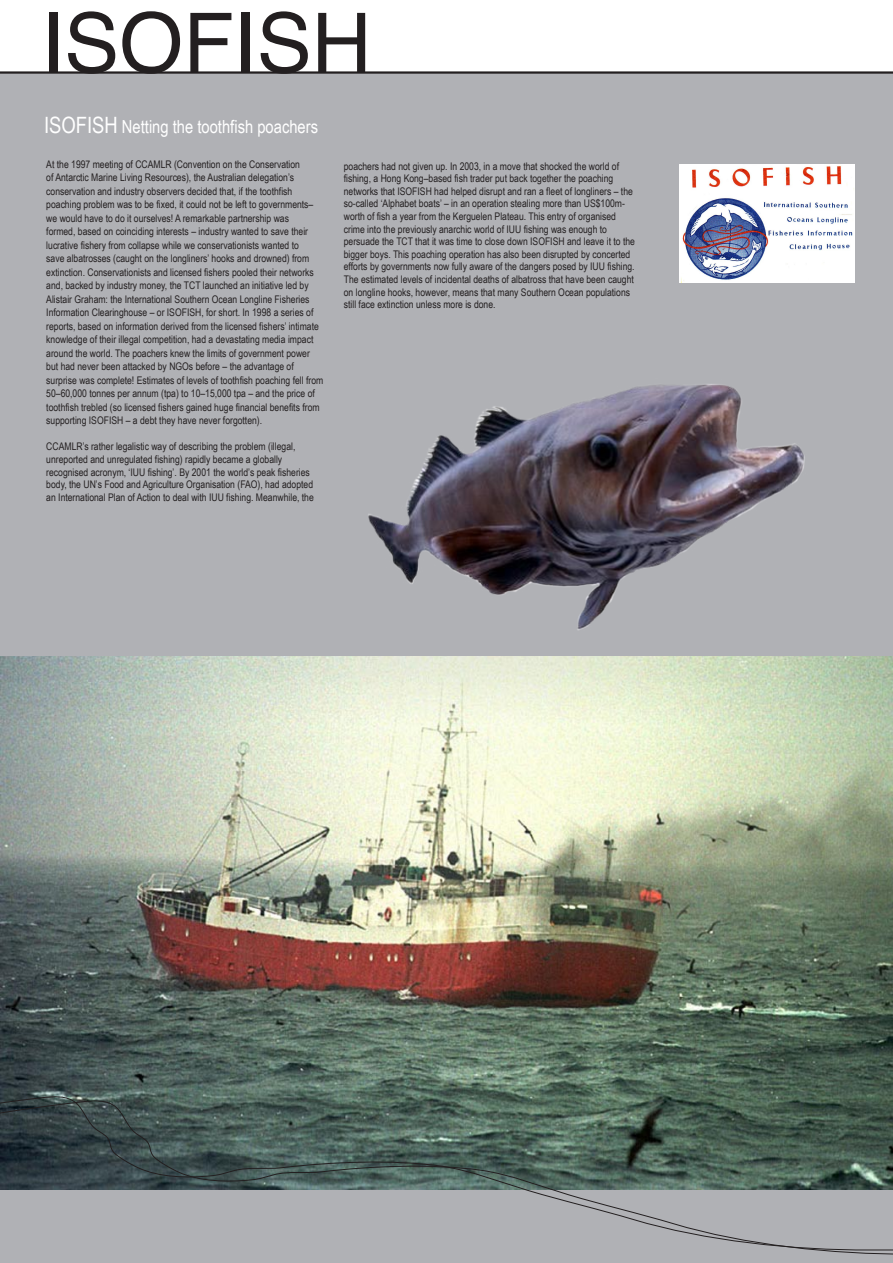
<style>
.page{position:relative;width:893px;height:1263px;background:#fff}
.page>*{position:absolute;margin:0;border:0;box-sizing:border-box;transform-origin:0 0}
.t1{font:82.5px "Helvetica";color:#231f20}
.t2{font:18px "Arial Narrow";color:#fff}
.t3{font:10.5px/13.5px "Arial Narrow";color:#231f20}
.s1{font-size:22.5px}
</style>
<div class="page">
<div style="left:0;top:72px;width:893px;height:589px;background:#b0b1b5"></div>
<div style="left:0;top:1189px;width:893px;height:74px;background:#b0b1b5"></div>
<hr style="left:0;top:71px;width:893px;height:3px;background:#231f20">
<img style="left:0;top:656px;width:893px;height:439px">
<img style="left:680px;top:165px;width:174px;height:118px">
<img style="left:368px;top:384px;width:437px;height:246px">
<svg style="left:0;top:1095px;width:893px;height:4px"></svg>
<svg style="left:0;top:1099px;width:893px;height:156px"></svg>
<p class="t1" style="left:41px;top:-27px;width:332px">ISOFISH</p>
<p class="t2" style="left:44px;top:117px;width:276px"><span class="s1">ISOFISH</span> Netting the toothfish poachers</p>
<p class="t3" style="left:46px;top:157px;width:279px">At the 1997 meeting of CCAMLR (Convention on the Conservation<br>of Antarctic Marine Living Resources), the Australian delegation’s conservation and industry observers decided that, if the toothfish poaching problem was to be fixed, it could not be left to governments– we would have to do it ourselves! A remarkable partnership was<br>formed, based on coinciding interests – industry wanted to save their lucrative fishery from collapse while we conservationists wanted to<br>save albatrosses (caught on the longliners’ hooks and drowned) from extinction. Conservationists and licensed fishers pooled their networks and, backed by industry money, the TCT launched an initiative led by Alistair Graham: the International Southern Ocean Longline Fisheries Information Clearinghouse – or ISOFISH, for short. In 1998 a series of reports, based on information derived from the licensed fishers’ intimate knowledge of their illegal competition, had a devastating media impact around the world. The poachers knew the limits of government power but had never been attacked by NGOs before – the advantage of surprise was complete! Estimates of levels of toothfish poaching fell from 50–60,000 tonnes per annum (tpa) to 10–15,000 tpa – and the price of toothfish trebled (so licensed fishers gained huge financial benefits from supporting ISOFISH – a debt they have never forgotten).</p>
<p class="t3" style="left:46px;top:440px;width:269px;line-height:12.6px">CCAMLR’s rather legalistic way of describing the problem (illegal, unreported and unregulated fishing) rapidly became a globally recognised acronym, ‘IUU fishing’. By 2001 the world’s peak fisheries body, the UN’s Food and Agriculture Organisation (FAO), had adopted an International Plan of Action to deal with IUU fishing. Meanwhile, the</p>
<p class="t3" style="left:344px;top:160px;width:293px;line-height:12.6px">poachers had not given up. In 2003, in a move that shocked the world of fishing, a Hong Kong–based fish trader put back together the poaching networks that ISOFISH had helped disrupt and ran a fleet of longliners – the so-called ‘Alphabet boats’ – in an operation stealing more than US$100m&shy;worth of fish a year from the Kerguelen Plateau. This entry of organised crime into the previously anarchic world of IUU fishing was enough to persuade the TCT that it was time to close down ISOFISH and leave it to the bigger boys. This poaching operation has also been disrupted by concerted efforts by governments now fully aware of the dangers posed by IUU fishing.<br>The estimated levels of incidental deaths of albatross that have been caught on longline hooks, however, means that many Southern Ocean populations still face extinction unless more is done.</p>
</div>
